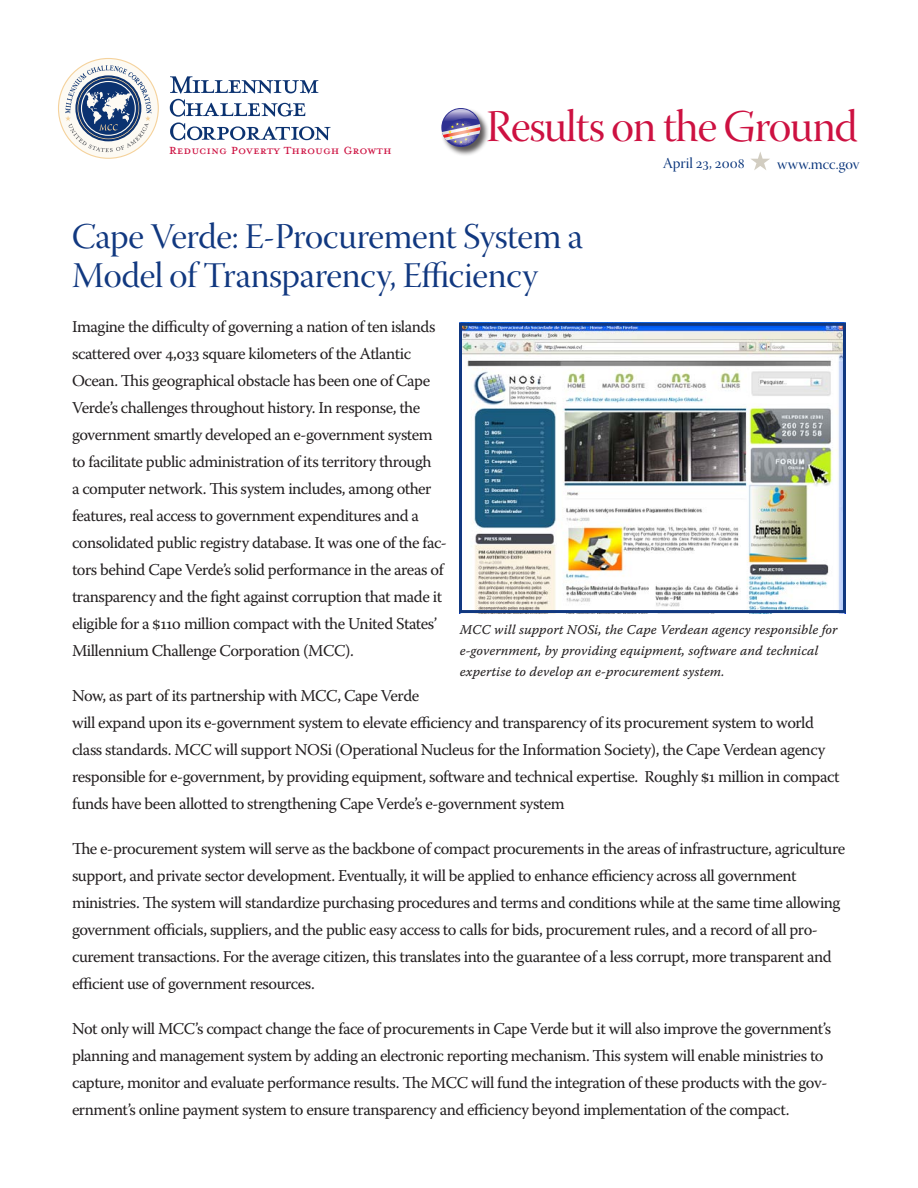
<style>
.page{position:relative;width:918px;height:1188px;background:#fff}
.page>*{position:absolute;margin:0;border:0;box-sizing:border-box;transform-origin:0 0}
.t1{font:45px "Warnock Pro Disp";letter-spacing:-.025em;color:#cd1141}
.Document_Title{font:36px/39px "Warnock Pro Disp";letter-spacing:-.01em;color:#113880}
.t2{font:16.5px/27px "Warnock Pro";letter-spacing:-.03em;color:#231f20}
.t3{font:16.5px "Mrs Eaves Petite Caps";color:#cd1141}
.Subtitle_-_Masthead{font:15px "Warnock Pro Disp";color:#08347b}
.t4{font:13.5px/21px "Warnock Pro It Capt";color:#231f20}
</style>
<div class="page">
<div style="left:58px;top:59px;width:100px;height:99px;background:#fdfaf3;border-radius:50%"></div>
<svg style="left:65px;top:65px;width:86px;height:87px"></svg>
<svg style="left:170px;top:76px;width:161px;height:64px"></svg>
<svg style="left:751px;top:152px;width:19px;height:18px"></svg>
<div style="left:441px;top:107px;width:54px;height:54px;background:#231f20;opacity:.75"></div>
<svg style="left:441px;top:108px;width:39px;height:39px"></svg>
<svg style="left:442px;top:109px;width:38px;height:37px"></svg>
<img style="left:463px;top:327px;width:379px;height:282px">
<div style="left:459px;top:323px;width:387px;height:290px;border:3px solid #113880"></div>
<p class="t3" style="left:169px;top:142px;width:225px">Reducing Poverty Through Growth</p>
<p class="t1" style="left:486px;top:102px;width:373px">Results on the Ground</p>
<p class="Subtitle_-_Masthead" style="left:663px;top:155px;width:83px">April 23, 2008</p>
<p class="Subtitle_-_Masthead" style="left:777px;top:156px;width:84px">www.mcc.gov</p>
<p class="Document_Title" style="left:72px;top:222px;width:513px">Cape Verde: E-Procurement System a<br>Model of Transparency, Efficiency</p>
<p class="t2" style="left:72px;top:313px;width:376px">Imagine the difficulty of governing a nation of ten islands scattered over 4,033 square kilometers of the Atlantic Ocean. This geographical obstacle has been one of Cape Verde’s challenges throughout history. In response, the government smartly developed an e-government system to facilitate public administration of its territory through<br>a computer network. This system includes, among other features, real access to government expenditures and a consolidated public registry database. It was one of the fac&shy;tors behind Cape Verde’s solid performance in the areas of transparency and the fight against corruption that made it eligible for a $110 million compact with the United States’ Millennium Challenge Corporation (MCC).</p>
<p class="t2" style="left:72px;top:682px;width:769px">Now, as part of its partnership with MCC, Cape Verde<br>will expand upon its e-government system to elevate efficiency and transparency of its procurement system to world class standards. MCC will support NOSi (Operational Nucleus for the Information Society), the Cape Verdean agency responsible for e-government, by providing equipment, software and technical expertise. Roughly $1 million in compact funds have been allotted to strengthening Cape Verde’s e-government system</p>
<p class="t2" style="left:72px;top:835px;width:775px">The e-procurement system will serve as the backbone of compact procurements in the areas of infrastructure, agriculture support, and private sector development. Eventually, it will be applied to enhance efficiency across all government ministries. The system will standardize purchasing procedures and terms and conditions while at the same time allowing government officials, suppliers, and the public easy access to calls for bids, procurement rules, and a record of all pro&shy;curement transactions. For the average citizen, this translates into the guarantee of a less corrupt, more transparent and efficient use of government resources.</p>
<p class="t2" style="left:72px;top:1015px;width:761px">Not only will MCC’s compact change the face of procurements in Cape Verde but it will also improve the government’s planning and management system by adding an electronic reporting mechanism. This system will enable ministries to capture, monitor and evaluate performance results. The MCC will fund the integration of these products with the gov&shy;ernment’s online payment system to ensure transparency and efficiency beyond implementation of the compact.</p>
<p class="t4" style="left:460px;top:619px;width:379px">MCC will support NOSi, the Cape Verdean agency responsible for e-government, by providing equipment, software and technical expertise to develop an e-procurement system.</p>
</div>
